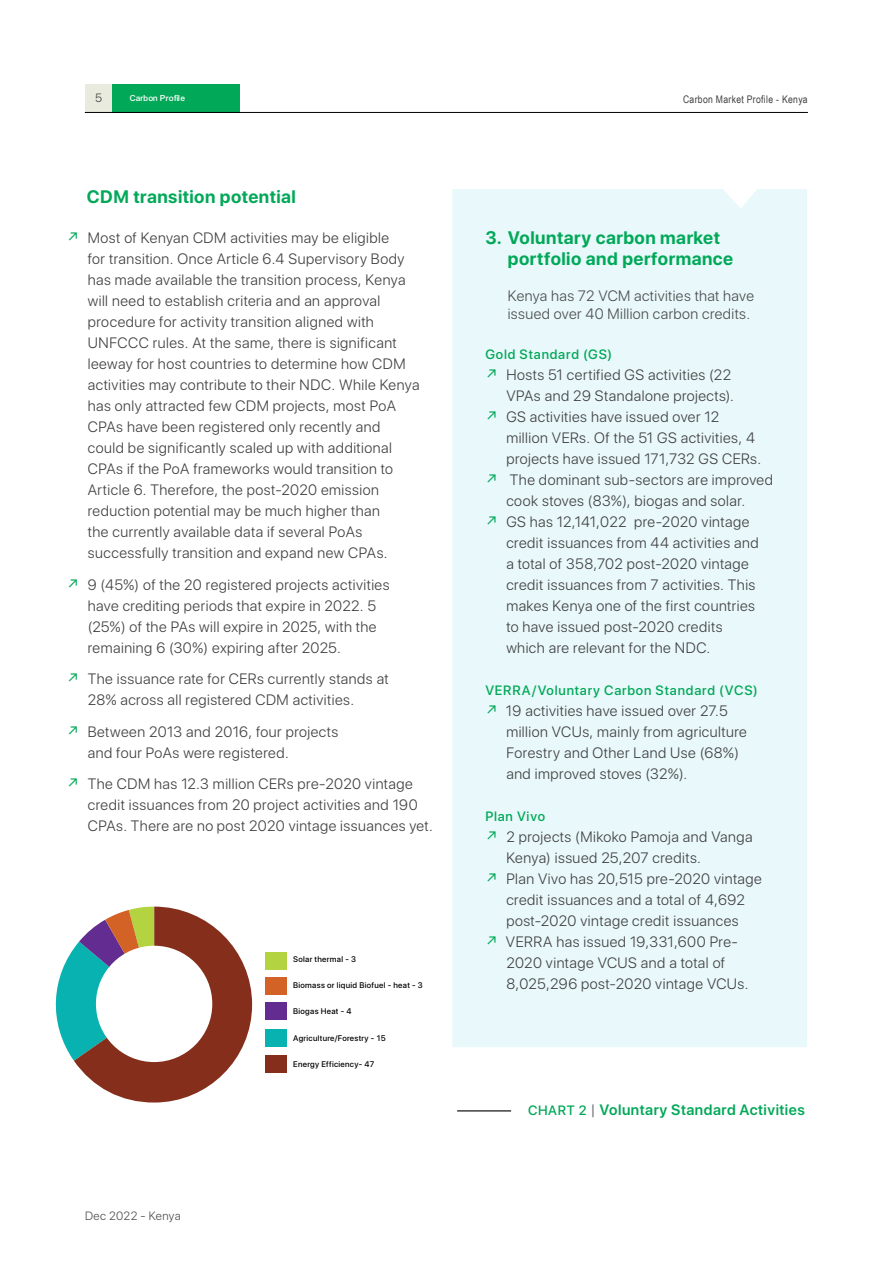
<style>
.page{position:relative;width:893px;height:1263px;background:#fff}
.page>*{position:absolute;margin:0;border:0;box-sizing:border-box;transform-origin:0 0}
.t1{font:700 18px/21.6px "SF Pro Display";letter-spacing:.025em;color:#00a858}
.t2{font:300 15px/21px "SF Pro Display";letter-spacing:.035em;color:#404042}
.t3{font:300 15px/18px "SF Pro Display";letter-spacing:.025em;color:#4c4d4f}
.t4{font:600 15px "SF Pro Display";letter-spacing:.03em;color:#00a858}
.t5{font:500 13.5px "SF Pro Display";letter-spacing:.06em;color:#00a858}
.t6{font:300 12px "SF Pro Display";letter-spacing:.025em;color:#4c4d4f}
.t7{font:300 12px "SF Pro Display";color:#404042}
.t8{font:10.5px "Arial Narrow";letter-spacing:.03em;color:#404042}
.t9{font:9px "Arial Mdm";color:#fff}
.t10{font:500 8.1px "SF Pro Display";letter-spacing:.035em;color:#000}
.s1{font-weight:400;color:#00a858}
.s2{font-weight:500;font-size:13.5px}
.s3{font-weight:300;color:#404042}
</style>
<div class="page">
<div style="left:112px;top:84px;width:127px;height:28px;background:#00a858"></div>
<div style="left:85px;top:84px;width:27px;height:28px;background:#e9ebdf"></div>
<hr style="left:85px;top:112px;width:723px;height:1px;background:#000">
<div style="left:265px;top:1055px;width:22px;height:17px;background:#852e1b"></div>
<div style="left:265px;top:952px;width:22px;height:17px;background:#b3d340"></div>
<div style="left:265px;top:1003px;width:22px;height:17px;background:#622c90"></div>
<div style="left:265px;top:1029px;width:22px;height:17px;background:#08b2b0"></div>
<div style="left:265px;top:977px;width:22px;height:17px;background:#d36227"></div>
<svg style="left:55px;top:907px;width:197px;height:195px"></svg>
<div style="left:96px;top:946px;width:116px;height:116px;background:#fff;border-radius:50%"></div>
<div style="left:452px;top:189px;width:355px;height:858px;background:#e9f8fa"></div>
<hr style="left:457px;top:1110px;width:54px;height:1px;background:#404042">
<p class="t7" style="left:95px;top:89px;width:8px">5</p>
<p class="t9" style="left:130px;top:93px;width:57px">Carbon Profile</p>
<p class="t1" style="left:87px;top:186px;width:210px">CDM transition potential</p>
<p class="t2" style="left:88px;top:228px;width:333px;text-indent:-21px"><span class="s1">↗</span> Most of Kenyan CDM activities may be eligible<br>for transition. Once Article 6.4 Supervisory Body has made available the transition process, Kenya will need to establish criteria and an approval procedure for activity transition aligned with UNFCCC rules. At the same, there is significant leeway for host countries to determine how CDM activities may contribute to their NDC. While Kenya has only attracted few CDM projects, most PoA CPAs have been registered only recently and could be significantly scaled up with additional CPAs if the PoA frameworks would transition to Article 6. Therefore, the post-2020 emission reduction potential may be much higher than<br>the currently available data if several PoAs successfully transition and expand new CPAs.</p>
<p class="t2" style="left:88px;top:574px;width:303px;text-indent:-21px"><span class="s1">↗</span> 9 (45%) of the 20 registered projects activities have crediting periods that expire in 2022. 5 (25%) of the PAs will expire in 2025, with the remaining 6 (30%) expiring after 2025.</p>
<p class="t2" style="left:88px;top:669px;width:302px;text-indent:-21px"><span class="s1">↗</span> The issuance rate for CERs currently stands at<br>28% across all registered CDM activities.</p>
<p class="t2" style="left:88px;top:721px;width:252px;text-indent:-21px"><span class="s1">↗</span> Between 2013 and 2016, four projects and four PoAs were registered.</p>
<p class="t2" style="left:88px;top:774px;width:347px;text-indent:-21px"><span class="s1">↗</span> The CDM has 12.3 million CERs pre-2020 vintage credit issuances from 20 project activities and 190<br>CPAs. There are no post 2020 vintage issuances yet.</p>
<p class="t10" style="left:293px;top:954px;width:64px">Solar thermal - 3</p>
<p class="t10" style="left:293px;top:980px;width:131px">Biomass or liquid Biofuel - heat - 3</p>
<p class="t10" style="left:293px;top:1006px;width:60px">Biogas Heat - 4</p>
<p class="t10" style="left:293px;top:1032px;width:94px">Agriculture/Forestry - 15</p>
<p class="t6" style="left:85px;top:1207px;width:97px">Dec 2022 - Kenya</p>
<p class="t10" style="left:293px;top:1058px;width:83px">Energy Efficiency- 47</p>
<p class="t8" style="left:683px;top:93px;width:126px">Carbon Market Profile - Kenya</p>
<p class="t1" style="left:508px;top:227px;width:227px;text-indent:-22px">3. Voluntary carbon market portfolio and performance</p>
<p class="t3" style="left:508px;top:287px;width:248px">Kenya has 72 VCM activities that have issued over 40 Million carbon credits.</p>
<p class="t5" style="left:485px;top:344px;width:128px">Gold Standard (GS)</p>
<p class="t2" style="left:485px;top:364px;width:247px"><span class="s1">↗</span> Hosts 51 certified GS activities (22</p>
<p class="t2" style="left:506px;top:385px;width:229px">VPAs and 29 Standalone projects).</p>
<p class="t2" style="left:485px;top:406px;width:235px"><span class="s1">↗</span> GS activities have issued over 12</p>
<p class="t2" style="left:506px;top:427px;width:250px">million VERs. Of the 51 GS activities, 4</p>
<p class="t2" style="left:506px;top:448px;width:256px">projects have issued 171,732 GS CERs.</p>
<p class="t2" style="left:485px;top:469px;width:289px"><span class="s1">↗</span> The dominant sub-sectors are improved</p>
<p class="t2" style="left:506px;top:490px;width:240px">cook stoves (83%), biogas and solar.</p>
<p class="t2" style="left:485px;top:511px;width:266px"><span class="s1">↗</span> GS has 12,141,022 pre-2020 vintage</p>
<p class="t2" style="left:506px;top:532px;width:254px">credit issuances from 44 activities and</p>
<p class="t2" style="left:506px;top:553px;width:244px">a total of 358,702 post-2020 vintage</p>
<p class="t2" style="left:506px;top:574px;width:251px">credit issuances from 7 activities. This</p>
<p class="t2" style="left:506px;top:595px;width:250px">makes Kenya one of the first countries</p>
<p class="t2" style="left:506px;top:616px;width:218px">to have issued post-2020 credits</p>
<p class="t2" style="left:506px;top:637px;width:206px">which are relevant for the NDC.</p>
<p class="t5" style="left:485px;top:680px;width:274px">VERRA/Voluntary Carbon Standard (VCS)</p>
<p class="t2" style="left:506px;top:700px;width:242px;text-indent:-21px"><span class="s1">↗</span> 19 activities have issued over 27.5 million VCUs, mainly from agriculture Forestry and Other Land Use (68%) and improved stoves (32%).</p>
<p class="t5" style="left:485px;top:806px;width:61px">Plan Vivo</p>
<p class="t2" style="left:485px;top:826px;width:269px"><span class="s1">↗</span> 2 projects (Mikoko Pamoja and Vanga</p>
<p class="t2" style="left:506px;top:847px;width:196px">Kenya) issued 25,207 credits.</p>
<p class="t2" style="left:485px;top:868px;width:278px"><span class="s1">↗</span> Plan Vivo has 20,515 pre-2020 vintage</p>
<p class="t2" style="left:506px;top:889px;width:240px">credit issuances and a total of 4,692</p>
<p class="t2" style="left:506px;top:910px;width:234px">post-2020 vintage credit issuances</p>
<p class="t2" style="left:485px;top:931px;width:254px"><span class="s1">↗</span> VERRA has issued 19,331,600 Pre-</p>
<p class="t2" style="left:506px;top:952px;width:220px">2020 vintage VCUS and a total of</p>
<p class="t2" style="left:506px;top:973px;width:244px">8,025,296 post-2020 vintage VCUs.</p>
<p class="t4" style="left:528px;top:1099px;width:278px"><span class="s2">CHART 2</span> <span class="s3">|</span> Voluntary Standard Activities</p>
</div>
